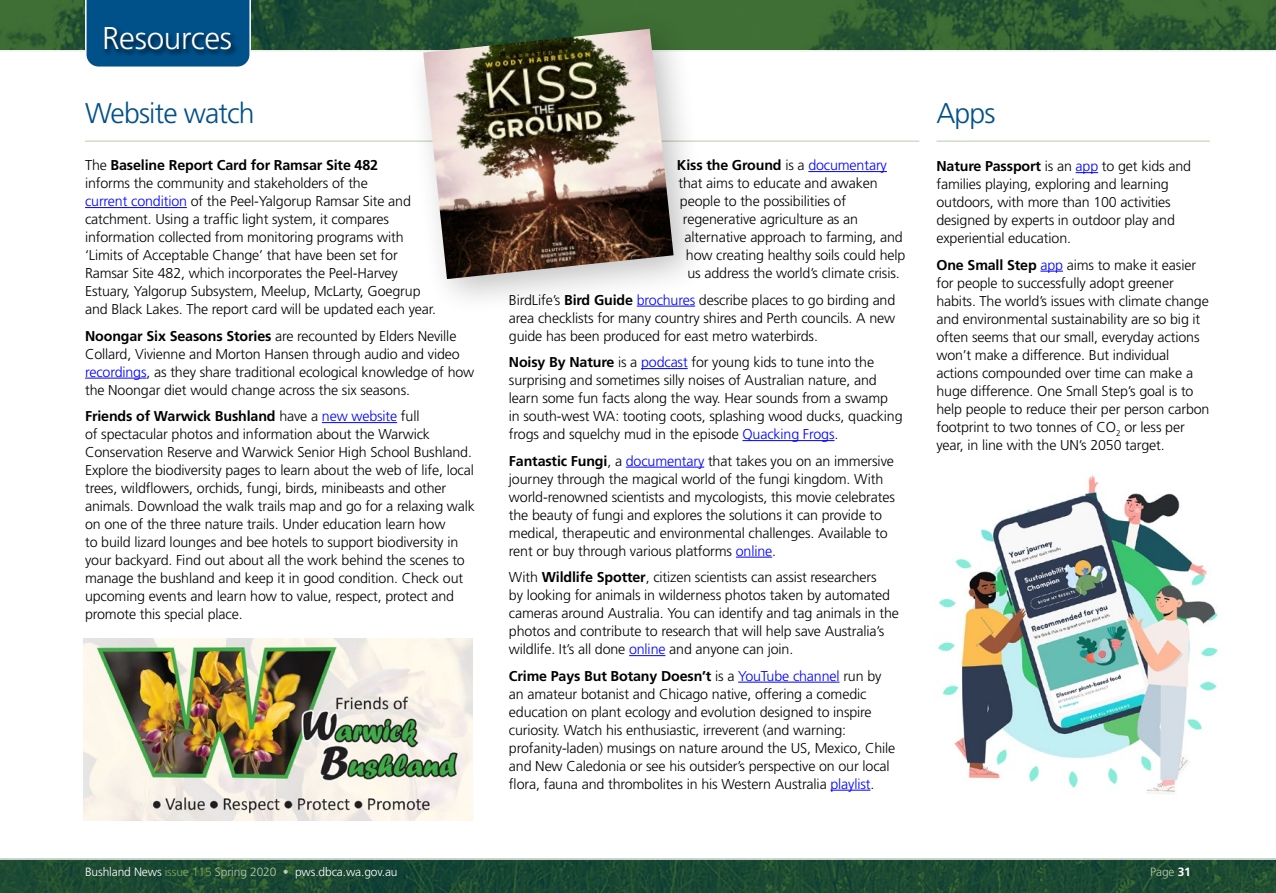
<style>
.page{position:relative;width:1276px;height:893px;background:#fff}
.page>*{position:absolute;margin:0;border:0;box-sizing:border-box;transform-origin:0 0}
.t1{font:300 31.5px "Frutiger";letter-spacing:-.01em;color:#fff}
.t2{font:300 28.5px "Frutiger";letter-spacing:-.03em;color:#005089}
.t3{font:300 14.25px/18px "Frutiger";letter-spacing:-.01em;color:#000}
.t4{font:700 14.25px "Frutiger";letter-spacing:-.01em;color:#000}
.t5{font:300 12px "Frutiger";letter-spacing:-.01em;color:#fff}
.t6{font:300 12px "Frutiger";color:#b7cba7}
.s1{font-weight:700}
.s2{color:#00f}
.s3{font-weight:300}
.s4{font-weight:300;color:#00f}
.s5{color:#7ca765}
.s6{color:#b7cba7}
.s7{font-weight:700;color:#fff}
</style>
<div class="page">
<img style="left:0;top:860px;width:1276px;height:33px">
<img style="left:0;top:0;width:1276px;height:50px">
<img style="left:938px;top:475px;width:280px;height:319px">
<svg style="left:84px;top:0;width:168px;height:67px;background:#0e598e"></svg>
<div style="left:103px;top:25px;width:135px;height:32px;background:#000;opacity:.75"></div>
<hr style="left:85px;top:140px;width:834px;height:2px;background:#d1dcc6">
<hr style="left:808px;top:171px;width:79px;height:1px;background:#00f">
<hr style="left:641px;top:368px;width:46px;height:1px;background:#00f">
<hr style="left:742px;top:440px;width:92px;height:1px;background:#00f">
<hr style="left:626px;top:467px;width:78px;height:1px;background:#00f">
<hr style="left:736px;top:557px;width:36px;height:1px;background:#00f">
<hr style="left:629px;top:655px;width:36px;height:1px;background:#00f">
<hr style="left:738px;top:682px;width:101px;height:1px;background:#00f">
<hr style="left:830px;top:790px;width:40px;height:1px;background:#00f">
<hr style="left:936px;top:140px;width:274px;height:2px;background:#d1dcc6">
<svg style="left:1075px;top:172px;width:23px;height:1px"></svg>
<svg style="left:1040px;top:271px;width:23px;height:1px"></svg>
<hr style="left:85px;top:207px;width:102px;height:1px;background:#00f">
<hr style="left:85px;top:378px;width:61px;height:1px;background:#00f">
<hr style="left:322px;top:422px;width:75px;height:1px;background:#00f">
<img style="left:84px;top:639px;width:388px;height:181px">
<div style="left:404px;top:10px;width:308px;height:307px;background:#000;opacity:.25"></div>
<img style="left:423px;top:29px;width:250px;height:250px">
<h1 class="t1" style="left:102px;top:20px;width:131px">Resources</h1>
<h2 class="t2" style="left:85px;top:97px;width:171px">Website watch</h2>
<p class="t3" style="left:85px;top:156px;width:352px">The <span class="s1">Baseline Report Card for Ramsar Site 482<br></span>informs the community and stakeholders of the<br><span class="s2">current condition</span> of the Peel-Yalgorup Ramsar Site and catchment. Using a traffic light system, it compares information collected from monitoring programs with ‘Limits of Acceptable Change’ that have been set for Ramsar Site 482, which incorporates the Peel-Harvey Estuary, Yalgorup Subsystem, Meelup, McLarty, Goegrup and Black Lakes. The report card will be updated each year.</p>
<p class="t3" style="left:85px;top:327px;width:391px"><span class="s1">Noongar Six Seasons Stories</span> are recounted by Elders Neville Collard, Vivienne and Morton Hansen through audio and video <span class="s2">recordings</span>, as they share traditional ecological knowledge of how the Noongar diet would change across the six seasons.</p>
<p class="t3" style="left:85px;top:407px;width:391px"><span class="s1">Friends of Warwick Bushland</span> have a <span class="s2">new website</span> full<br>of spectacular photos and information about the Warwick Conservation Reserve and Warwick Senior High School Bushland.<br>Explore the biodiversity pages to learn about the web of life, local trees, wildflowers, orchids, fungi, birds, minibeasts and other animals. Download the walk trails map and go for a relaxing walk on one of the three nature trails. Under education learn how<br>to build lizard lounges and bee hotels to support biodiversity in your backyard. Find out about all the work behind the scenes to manage the bushland and keep it in good condition. Check out upcoming events and learn how to value, respect, protect and promote this special place.</p>
<p class="t4" style="left:677px;top:157px;width:211px">Kiss the Ground <span class="s3">is a</span> <span class="s4">documentary</span></p>
<p class="t3" style="left:678px;top:174px;width:201px">that aims to educate and awaken</p>
<p class="t3" style="left:680px;top:192px;width:168px">people to the possibilities of</p>
<p class="t3" style="left:683px;top:210px;width:177px">regenerative agriculture as an</p>
<p class="t3" style="left:684px;top:228px;width:220px">alternative approach to farming, and</p>
<p class="t3" style="left:686px;top:246px;width:221px">how creating healthy soils could help</p>
<p class="t3" style="left:687px;top:264px;width:214px">us address the world’s climate crisis.</p>
<p class="t3" style="left:509px;top:291px;width:388px;text-align:justify">BirdLife’s <span class="s1">Bird Guide</span> <span class="s2">brochures</span> describe places to go birding and area checklists for many country shires and Perth councils. A new guide has been produced for east metro waterbirds.</p>
<p class="t3" style="left:509px;top:353px;width:395px"><span class="s1">Noisy By Nature</span> is a <span class="s2">podcast</span> for young kids to tune into the surprising and sometimes silly noises of Australian nature, and learn some fun facts along the way. Hear sounds from a swamp<br>in south-west WA: tooting coots, splashing wood ducks, quacking frogs and squelchy mud in the episode <span class="s2">Quacking Frogs</span>.</p>
<p class="t3" style="left:509px;top:452px;width:387px"><span class="s1">Fantastic Fungi</span>, a <span class="s2">documentary</span> that takes you on an immersive journey through the magical world of the fungi kingdom. With world-renowned scientists and mycologists, this movie celebrates the beauty of fungi and explores the solutions it can provide to medical, therapeutic and environmental challenges. Available to rent or buy through various platforms <span class="s2">online</span>.</p>
<p class="t3" style="left:509px;top:568px;width:391px">With <span class="s1">Wildlife Spotter</span>, citizen scientists can assist researchers<br>by looking for animals in wilderness photos taken by automated cameras around Australia. You can identify and tag animals in the photos and contribute to research that will help save Australia’s wildlife. It’s all done <span class="s2">online</span> and anyone can join.</p>
<p class="t3" style="left:509px;top:667px;width:388px"><span class="s1">Crime Pays But Botany Doesn’t</span> is a <span class="s2">YouTube channel</span> run by an amateur botanist and Chicago native, offering a comedic education on plant ecology and evolution designed to inspire curiosity. Watch his enthusiastic, irreverent (and warning: profanity-laden) musings on nature around the US, Mexico, Chile and New Caledonia or see his outsider’s perspective on our local flora, fauna and thrombolites in his Western Australia <span class="s2">playlist</span>.</p>
<h2 class="t2" style="left:936px;top:97px;width:61px">Apps</h2>
<p class="t3" style="left:936px;top:157px;width:256px"><span class="s1">Nature Passport</span> is an <span class="s2">app</span> to get kids and families playing, exploring and learning outdoors, with more than 100 activities designed by experts in outdoor play and experiential education.</p>
<p class="t3" style="left:936px;top:256px;width:275px"><span class="s1">One Small Step</span> <span class="s2">app</span> aims to make it easier for people to successfully adopt greener habits. The world’s issues with climate change and environmental sustainability are so big it often seems that our small, everyday actions won’t make a difference. But individual actions compounded over time can make a huge difference. One Small Step’s goal is to help people to reduce their per person carbon footprint to two tonnes of CO<sub>2</sub> or less per year, in line with the UN’s 2050 target.</p>
<p class="t5" style="left:85px;top:865px;width:314px">Bushland News <span class="s5">issue 115</span> <span class="s6">Spring 2020 •</span> pws.dbca.wa.gov.au</p>
<p class="t6" style="left:1150px;top:865px;width:42px">Page <span class="s7">31</span></p>
</div>
